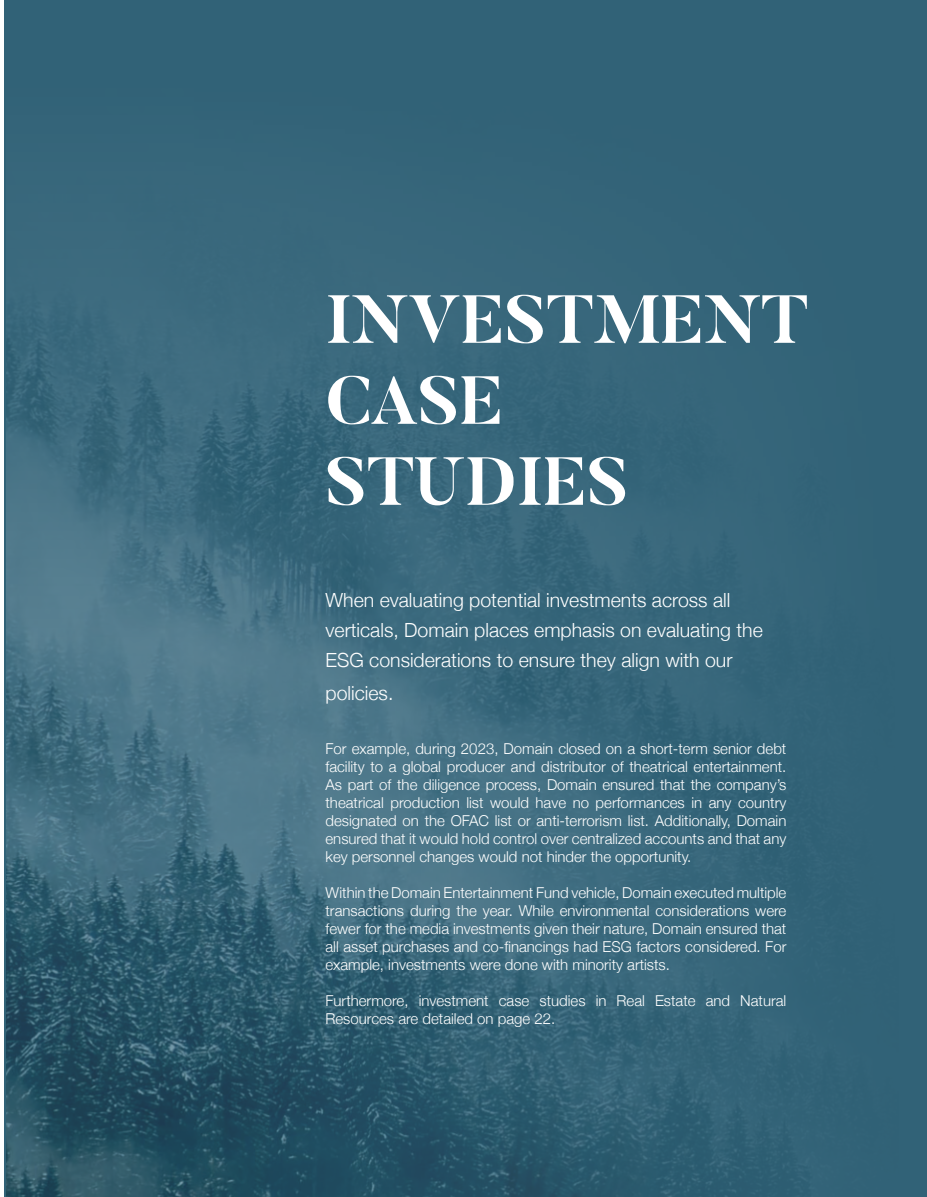
<style>
.page{position:relative;width:927px;height:1197px;background:#fff}
.page>*{position:absolute;margin:0;border:0;box-sizing:border-box;transform-origin:0 0}
.t1{font:700 67.5px/81px "Butler";color:#fff}
.t2{font:300 19.5px/30px "Helvetica Neue";color:#fff}
.t3{font:300 15px/18px "Helvetica Neue";color:#fff;text-align:justify}
</style>
<div class="page">
<div style="left:5px;top:0;width:922px;height:1197px;background:#316277"></div>
<img style="left:7px;top:240px;width:763px;height:957px">
<h1 class="t1" style="left:326px;top:280px;width:484px">INVESTMENT<br>CASE<br>STUDIES</h1>
<h2 class="t2" style="left:326px;top:583px;width:439px">When evaluating potential investments across all verticals, Domain places emphasis on evaluating the<br>ESG considerations to ensure they align with our</h2>
<h2 class="t2" style="left:326px;top:676px;width:69px">policies.</h2>
<p class="t3" style="left:326px;top:738px;width:462px">For example, during 2023, Domain closed on a short-term senior debt facility to a global producer and distributor of theatrical entertainment.<br>As part of the diligence process, Domain ensured that the company’s theatrical production list would have no performances in any country designated on the OFAC list or anti-terrorism list. Additionally, Domain ensured that it would hold control over centralized accounts and that any key personnel changes would not hinder the opportunity.</p>
<p class="t3" style="left:326px;top:882px;width:462px">Within the Domain Entertainment Fund vehicle, Domain executed multiple transactions during the year. While environmental considerations were fewer for the media investments given their nature, Domain ensured that all asset purchases and co-financings had ESG factors considered. For example, investments were done with minority artists.</p>
<p class="t3" style="left:326px;top:990px;width:462px">Furthermore, investment case studies in Real Estate and Natural<br>Resources are detailed on page 22.</p>
</div>
